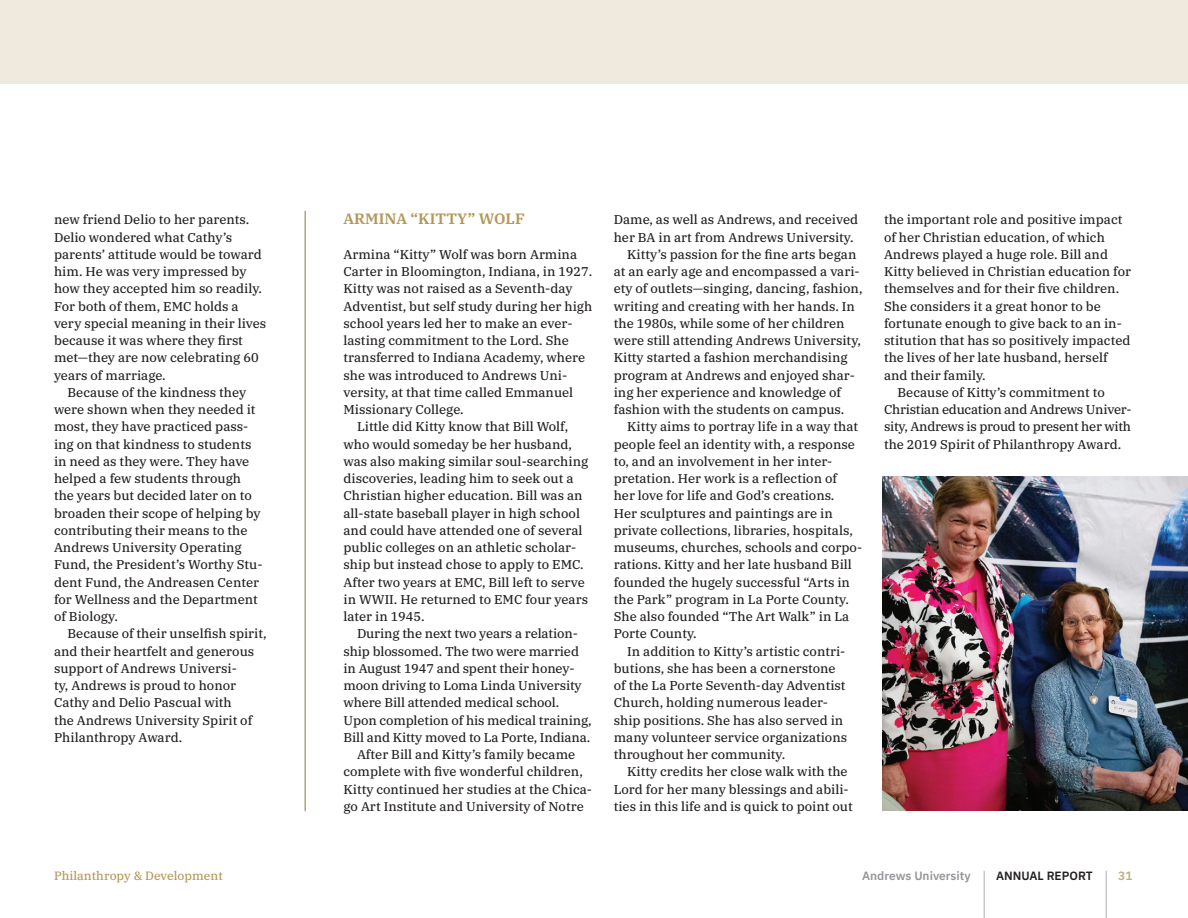
<style>
.page{position:relative;width:1188px;height:918px;background:#fff}
.page>*{position:absolute;margin:0;border:0;box-sizing:border-box;transform-origin:0 0}
.t1{font:600 15px "IBM Plex Serif";color:#b39758}
.t2{font:12.75px/17.2px "IBM Plex Serif Text";color:#231f20}
.t3{font:12.75px/17.2px "IBM Plex Serif Text";letter-spacing:-.02em;color:#231f20}
.t4{font:12px "IBM Plex Serif Text";color:#b39758}
.t5{font:600 12px "IBM Plex Sans";color:#939598}
.t6{font:600 12px "IBM Plex Sans";color:#231f20}
.t7{font:600 12px "IBM Plex Sans";color:#c3ac7a}
</style>
<div class="page">
<hr style="left:984px;top:871px;width:1px;height:47px;background:#c7c8ca">
<hr style="left:1106px;top:871px;width:1px;height:47px;background:#c7c8ca">
<div style="left:0;top:0;width:1188px;height:84px;background:#f0eade"></div>
<img style="left:883px;top:477px;width:305px;height:334px">
<hr style="left:305px;top:211px;width:1px;height:600px;background:#91753e">
<p class="t2" style="left:54px;top:210px;width:214px">new friend Delio to her parents.<br>Delio wondered what Cathy’s parents’ attitude would be toward him. He was very impressed by how they accepted him so readily.<br>For both of them, EMC holds a very special meaning in their lives because it was where they first met—they are now celebrating 60 years of marriage.</p>
<p class="t2" style="left:54px;top:383px;width:210px;text-indent:14px">Because of the kindness they were shown when they needed it most, they have practiced pass&shy;ing on that kindness to students in need as they were. They have helped a few students through the years but decided later on to broaden their scope of helping by contributing their means to the<br>Andrews University Operating<br>Fund, the President’s Worthy Stu&shy;dent Fund, the Andreasen Center for Wellness and the Department of Biology.</p>
<p class="t2" style="left:54px;top:624px;width:214px;text-indent:14px">Because of their unselfish spirit, and their heartfelt and generous support of Andrews Universi-<br>ty, Andrews is proud to honor<br>Cathy and Delio Pascual with<br>the Andrews University Spirit of<br>Philanthropy Award.</p>
<p class="t1" style="left:344px;top:207px;width:183px">ARMINA “KITTY” WOLF</p>
<p class="t2" style="left:344px;top:245px;width:250px">Armina “Kitty” Wolf was born Armina Carter in Bloomington, Indiana, in 1927.<br>Kitty was not raised as a Seventh-day Adventist, but self study during her high school years led her to make an ever&shy;lasting commitment to the Lord. She transferred to Indiana Academy, where she was introduced to Andrews Uni&shy;versity, at that time called Emmanuel Missionary College.</p>
<p class="t2" style="left:344px;top:417px;width:246px;text-indent:14px">Little did Kitty know that Bill Wolf, who would someday be her husband, was also making similar soul-searching discoveries, leading him to seek out a Christian higher education. Bill was an all-state baseball player in high school and could have attended one of several public colleges on an athletic scholar&shy;ship but instead chose to apply to EMC.<br>After two years at EMC, Bill left to serve in WWII. He returned to EMC four years later in 1945.</p>
<p class="t2" style="left:344px;top:624px;width:250px;text-indent:14px">During the next two years a relation&shy;ship blossomed. The two were married in August 1947 and spent their honey&shy;moon driving to Loma Linda University where Bill attended medical school.<br>Upon completion of his medical training, Bill and Kitty moved to La Porte, Indiana.</p>
<p class="t2" style="left:344px;top:745px;width:250px;text-indent:14px">After Bill and Kitty’s family became complete with five wonderful children, Kitty continued her studies at the Chica&shy;go Art Institute and University of Notre</p>
<p class="t2" style="left:614px;top:210px;width:246px">Dame, as well as Andrews, and received her BA in art from Andrews University.</p>
<p class="t2" style="left:614px;top:245px;width:250px;text-indent:14px">Kitty’s passion for the fine arts began at an early age and encompassed a vari&shy;ety of outlets—singing, dancing, fashion, writing and creating with her hands. In the 1980s, while some of her children were still attending Andrews University, Kitty started a fashion merchandising program at Andrews and enjoyed shar&shy;ing her experience and knowledge of fashion with the students on campus.</p>
<p class="t2" style="left:614px;top:417px;width:250px;text-indent:14px">Kitty aims to portray life in a way that people feel an identity with, a response to, and an involvement in her inter&shy;pretation. Her work is a reflection of<br>her love for life and God’s creations.<br>Her sculptures and paintings are in private collections, libraries, hospitals, museums, churches, schools and corpo&shy;rations. Kitty and her late husband Bill founded the hugely successful “Arts in the Park” program in La Porte County.<br>She also founded “The Art Walk” in La Porte County.</p>
<p class="t2" style="left:614px;top:641px;width:235px;text-indent:14px">In addition to Kitty’s artistic contri&shy;butions, she has been a cornerstone of the La Porte Seventh-day Adventist Church, holding numerous leader&shy;ship positions. She has also served in many volunteer service organizations throughout her community.</p>
<p class="t2" style="left:614px;top:762px;width:241px;text-indent:14px">Kitty credits her close walk with the<br>Lord for her many blessings and abili&shy;ties in this life and is quick to point out</p>
<p class="t2" style="left:884px;top:210px;width:249px">the important role and positive impact of her Christian education, of which Andrews played a huge role. Bill and Kitty believed in Christian education for themselves and for their five children.<br>She considers it a great honor to be fortunate enough to give back to an in&shy;stitution that has so positively impacted the lives of her late husband, herself and their family.</p>
<p class="t3" style="left:884px;top:383px;width:249px;text-indent:14px">Because of Kitty’s commitment to Christian education and Andrews Univer&shy;sity, Andrews is proud to present her with the 2019 Spirit of Philanthropy Award.</p>
<p class="t4" style="left:54px;top:867px;width:170px">Philanthropy &amp; Development</p>
<p class="t7" style="left:1118px;top:866px;width:16px">31</p>
<p class="t5" style="left:862px;top:866px;width:110px">Andrews University</p>
<p class="t6" style="left:996px;top:866px;width:98px">ANNUAL REPORT</p>
</div>
